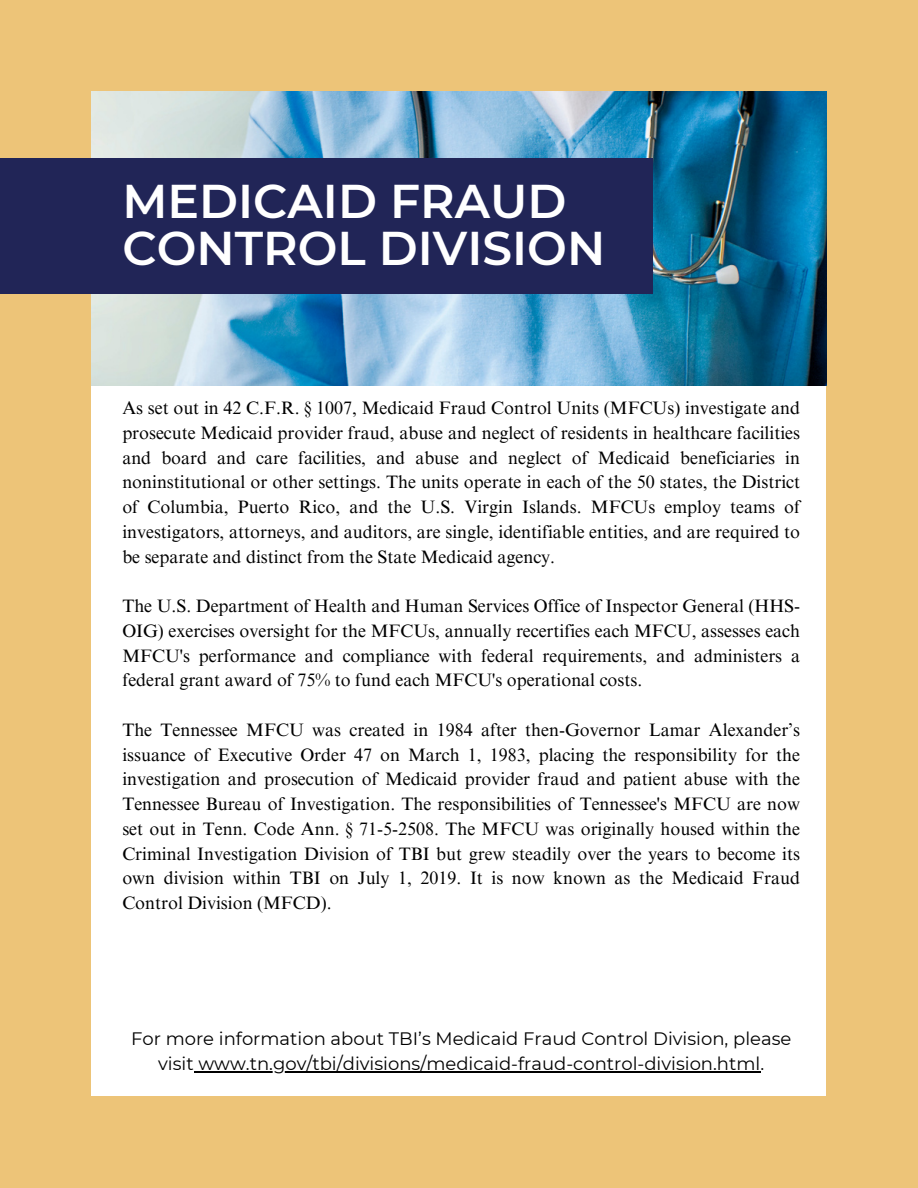
<style>
.page{position:relative;width:918px;height:1188px;background:#edc478}
.page>*{position:absolute;margin:0;border:0;box-sizing:border-box;transform-origin:0 0}
.t1{font:600 47.25px "Montserrat";color:#fff}
.t2{font:18px/24.8px "Times NRMT Pro";color:#000;text-align:justify}
.t3{font:18px "Montserrat";color:#000}
</style>
<div class="page">
<div style="left:92px;top:92px;width:734px;height:1004px;background:#fff"></div>
<img style="left:92px;top:92px;width:734px;height:293px">
<div style="left:0;top:158px;width:653px;height:136px;background:#212557"></div>
<hr style="left:194px;top:1071px;width:566px;height:1px;background:#000">
<p class="t1" style="left:122px;top:172px;width:446px">MEDICAID FRAUD</p>
<p class="t1" style="left:122px;top:219px;width:484px">CONTROL DIVISION</p>
<p class="t2" style="left:122px;top:398px;width:679px">As set out in 42 C.F.R. § 1007, Medicaid Fraud Control Units (MFCUs) investigate and prosecute Medicaid provider fraud, abuse and neglect of residents in healthcare facilities and board and care facilities, and abuse and neglect of Medicaid beneficiaries in noninstitutional or other settings. The units operate in each of the 50 states, the District of Columbia, Puerto Rico, and the U.S. Virgin Islands. MFCUs employ teams of investigators, attorneys, and auditors, are single, identifiable entities, and are required to be separate and distinct from the State Medicaid agency.</p>
<p class="t2" style="left:122px;top:596px;width:679px">The U.S. Department of Health and Human Services Office of Inspector General (HHS-OIG) exercises oversight for the MFCUs, annually recertifies each MFCU, assesses each MFCU's performance and compliance with federal requirements, and administers a federal grant award of 75% to fund each MFCU's operational costs.</p>
<p class="t2" style="left:122px;top:720px;width:679px">The Tennessee MFCU was created in 1984 after then-Governor Lamar Alexander’s issuance of Executive Order 47 on March 1, 1983, placing the responsibility for the investigation and prosecution of Medicaid provider fraud and patient abuse with the Tennessee Bureau of Investigation. The responsibilities of Tennessee's MFCU are now set out in Tenn. Code Ann. § 71-5-2508. The MFCU was originally housed within the Criminal Investigation Division of TBI but grew steadily over the years to become its own division within TBI on July 1, 2019. It is now known as the Medicaid Fraud Control Division (MFCD).</p>
<p class="t3" style="left:131px;top:1028px;width:662px">For more information about TBI’s Medicaid Fraud Control Division, please</p>
<p class="t3" style="left:158px;top:1052px;width:608px">visit www.tn.gov/tbi/divisions/medicaid-fraud-control-division.html.</p>
</div>
